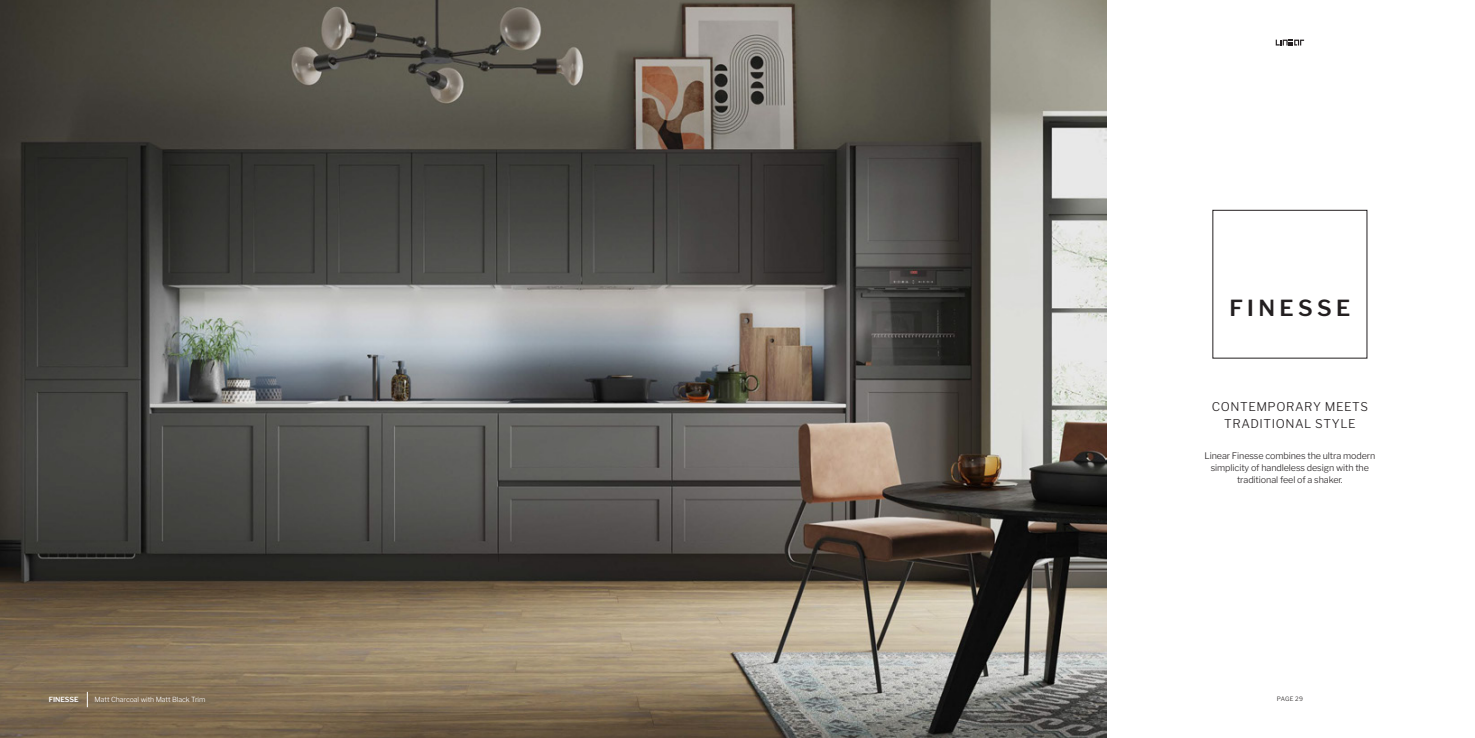
<style>
.page{position:relative;width:1475px;height:738px;background:#fff}
.page>*{position:absolute;margin:0;border:0;box-sizing:border-box;transform-origin:0 0}
.t1{font:600 22px "Libre Franklin";letter-spacing:.2em;color:#231f20}
.t2{font:300 12px/16.8px "Libre Franklin";letter-spacing:.045em;color:#231f20;text-align:center}
.t3{font:300 9px/12px "Libre Franklin";letter-spacing:-.01em;color:#231f20;text-align:center}
.t4{font:300 7px "Libre Franklin";letter-spacing:-.01em;color:#fff}
.t5{font:600 7px "Libre Franklin";letter-spacing:-.01em;color:#fff}
.t6{font:300 6px "Libre Franklin";letter-spacing:.015em;color:#231f20}
</style>
<div class="page">
<img style="left:0;top:0;width:1106px;height:737px">
<svg style="left:87px;top:691px;width:1px;height:15px"></svg>
<svg style="left:1275px;top:40px;width:28px;height:5px"></svg>
<h1 class="t1" style="left:1229px;top:294px;width:122px">FINESSE</h1>
<h2 class="t2" style="left:1211px;top:398px;width:158px">CONTEMPORARY MEETS<br>TRADITIONAL STYLE</h2>
<p class="t3" style="left:1204px;top:449px;width:172px">Linear Finesse combines the ultra modern simplicity of handleless design with the traditional feel of a shaker.</p>
<p class="t5" style="left:49px;top:695px;width:31px">FINESSE</p>
<p class="t4" style="left:94px;top:695px;width:112px">Matt Charcoal with Matt Black Trim</p>
<p class="t6" style="left:1276px;top:695px;width:28px">PAGE 29</p>
</div>
